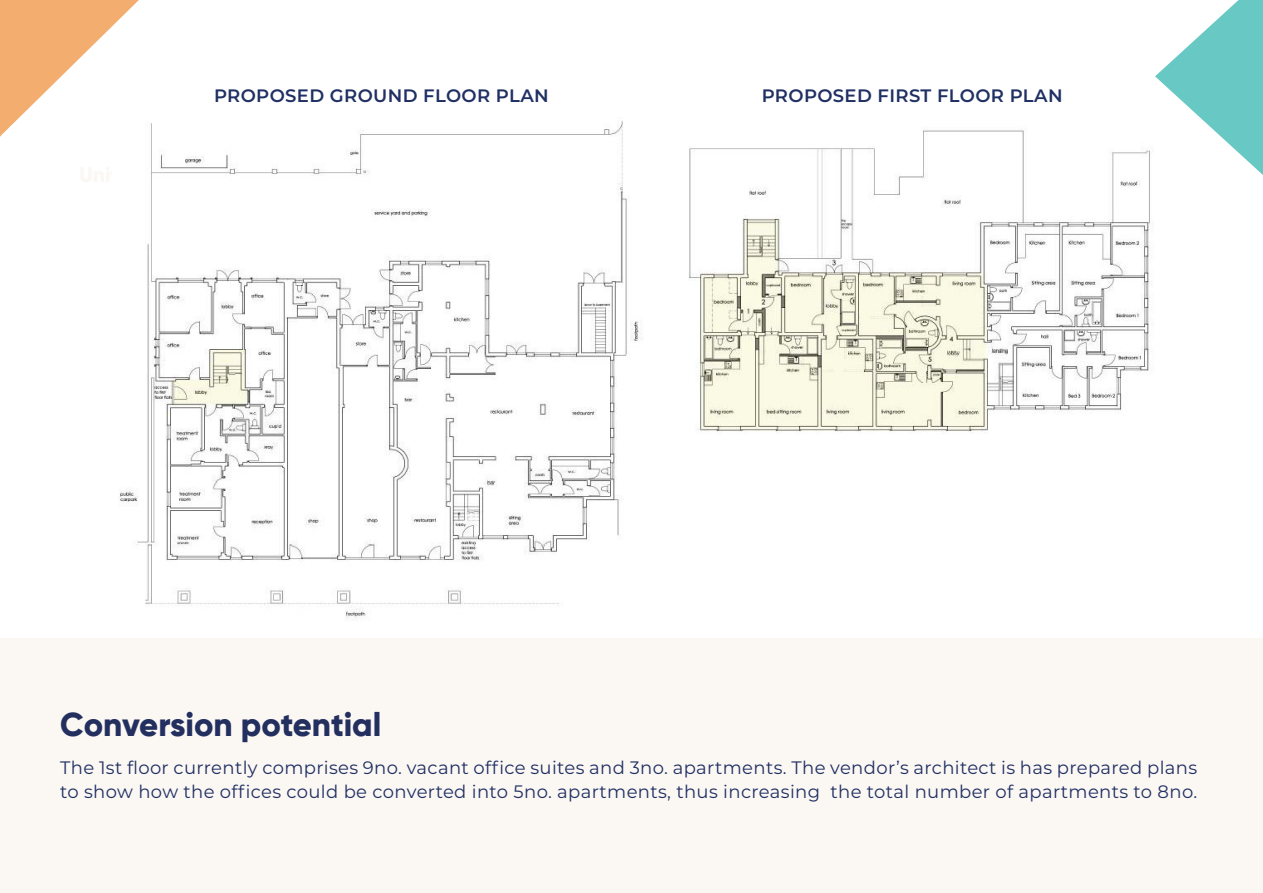
<style>
.page{position:relative;width:1263px;height:893px;background:#fff}
.page>*{position:absolute;margin:0;border:0;box-sizing:border-box;transform-origin:0 0}
.t1{font:800 33px "Gilroy";color:#23305f}
.t2{font:18px/24.6px "Montserrat";letter-spacing:.02em;color:#203063}
.t3{font:600 18px "Montserrat";letter-spacing:.02em;color:#203063}
</style>
<div class="page">
<svg style="left:0;top:0;width:139px;height:136px"></svg>
<svg style="left:1155px;top:0;width:108px;height:175px"></svg>
<img style="left:113px;top:118px;width:529px;height:501px">
<img style="left:689px;top:118px;width:474px;height:315px">
<div style="left:0;top:639px;width:1263px;height:254px;background:#fbf7f3"></div>
<p class="t3" style="left:214px;top:85px;width:336px">PROPOSED GROUND FLOOR PLAN</p>
<p class="t3" style="left:762px;top:85px;width:302px">PROPOSED FIRST FLOOR PLAN</p>
<h1 class="t1" style="left:60px;top:710px;width:323px">Conversion potential</h1>
<p class="t2" style="left:60px;top:756px;width:1138px">The 1st floor currently comprises 9no. vacant office suites and 3no. apartments. The vendor’s architect is has prepared plans to show how the offices could be converted into 5no. apartments, thus increasing the total number of apartments to 8no.</p>
</div>
